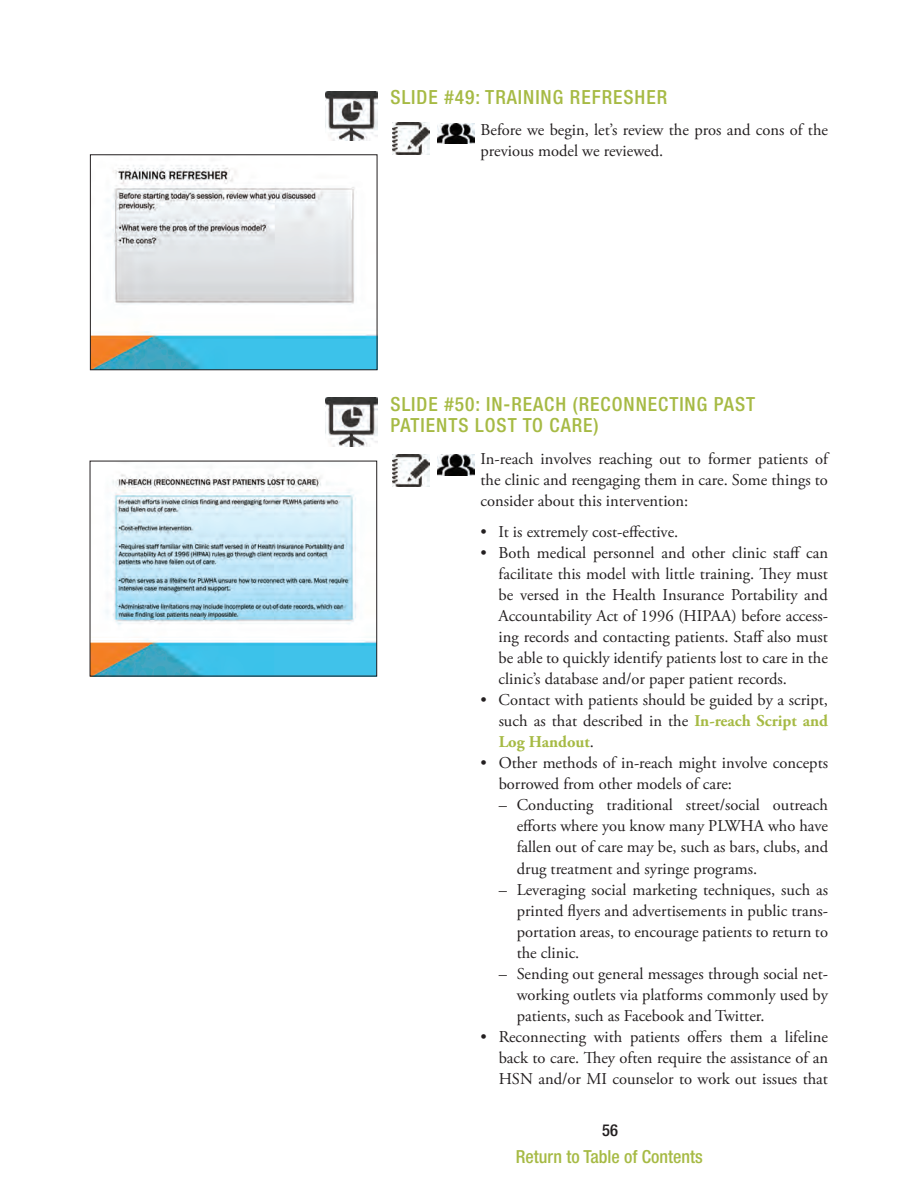
<style>
.page{position:relative;width:918px;height:1188px;background:#fff}
.page>*{position:absolute;margin:0;border:0;box-sizing:border-box;transform-origin:0 0}
.t1{font:500 condensed 19.5px/21px "Helvetica Neue LT Std";letter-spacing:.05em;color:#a6ba44}
.t2{font:500 condensed 18px "Helvetica Neue LT Std";color:#a6ba44}
.t3{font:16.5px/21px "Adobe Garamond Pro";color:#231f20;text-align:justify}
.t4{font:500 condensed 16.5px "Helvetica Neue LT Std";color:#231f20}
.s1{font-weight:700;color:#a6ba44}
</style>
<div class="page">
<img style="left:326px;top:92px;width:51px;height:49px">
<img style="left:92px;top:165px;width:283px;height:203px">
<div style="left:90px;top:154px;width:287px;height:216px;border:1px solid #231f20"></div>
<img style="left:437px;top:123px;width:37px;height:21px">
<img style="left:392px;top:123px;width:37px;height:32px">
<img style="left:326px;top:398px;width:51px;height:49px">
<img style="left:92px;top:472px;width:283px;height:202px">
<img style="left:437px;top:455px;width:37px;height:20px">
<img style="left:392px;top:454px;width:37px;height:32px">
<p class="t1" style="left:391px;top:86px;width:278px">SLIDE #49: TRAINING REFRESHER</p>
<p class="t3" style="left:481px;top:120px;width:349px">Before we begin, let’s review the pros and cons of the previous model we reviewed.</p>
<p class="t1" style="left:391px;top:394px;width:362px">SLIDE #50: IN-REACH (RECONNECTING PAST<br>PATIENTS LOST TO CARE)</p>
<p class="t3" style="left:481px;top:449px;width:349px">In-reach involves reaching out to former patients of the clinic and reengaging them in care. Some things to consider about this intervention:</p>
<p class="t3" style="left:481px;top:522px;width:199px">• It is extremely cost-effective.</p>
<p class="t3" style="left:499px;top:543px;width:331px;text-indent:-18px">• Both medical personnel and other clinic staff can facilitate this model with little training. They must be versed in the Health Insurance Portability and Accountability Act of 1996 (HIPAA) before access&shy;ing records and contacting patients. Staff also must be able to quickly identify patients lost to care in the clinic’s database and/or paper patient records.</p>
<p class="t3" style="left:499px;top:690px;width:331px;text-indent:-18px">• Contact with patients should be guided by a script, such as that described in the <span class="s1">In-reach Script and Log Handout</span>.</p>
<p class="t3" style="left:499px;top:753px;width:331px;text-indent:-18px">• Other methods of in-reach might involve concepts borrowed from other models of care:</p>
<p class="t3" style="left:517px;top:795px;width:313px;text-indent:-18px">– Conducting traditional street/social outreach efforts where you know many PLWHA who have fallen out of care may be, such as bars, clubs, and drug treatment and syringe programs.</p>
<p class="t3" style="left:517px;top:879px;width:313px;text-indent:-18px">– Leveraging social marketing techniques, such as printed flyers and advertisements in public trans&shy;portation areas, to encourage patients to return to the clinic.</p>
<p class="t3" style="left:517px;top:963px;width:313px;text-indent:-18px">– Sending out general messages through social net&shy;working outlets via platforms commonly used by patients, such as Facebook and Twitter.</p>
<p class="t3" style="left:499px;top:1026px;width:331px;text-indent:-18px">• Reconnecting with patients offers them a lifeline back to care. They often require the assistance of an HSN and/or MI counselor to work out issues that</p>
<p class="t4" style="left:602px;top:1120px;width:17px">56</p>
<p class="t2" style="left:516px;top:1146px;width:188px">RETURN TO TABLE OF CONTENTS</p>
</div>
